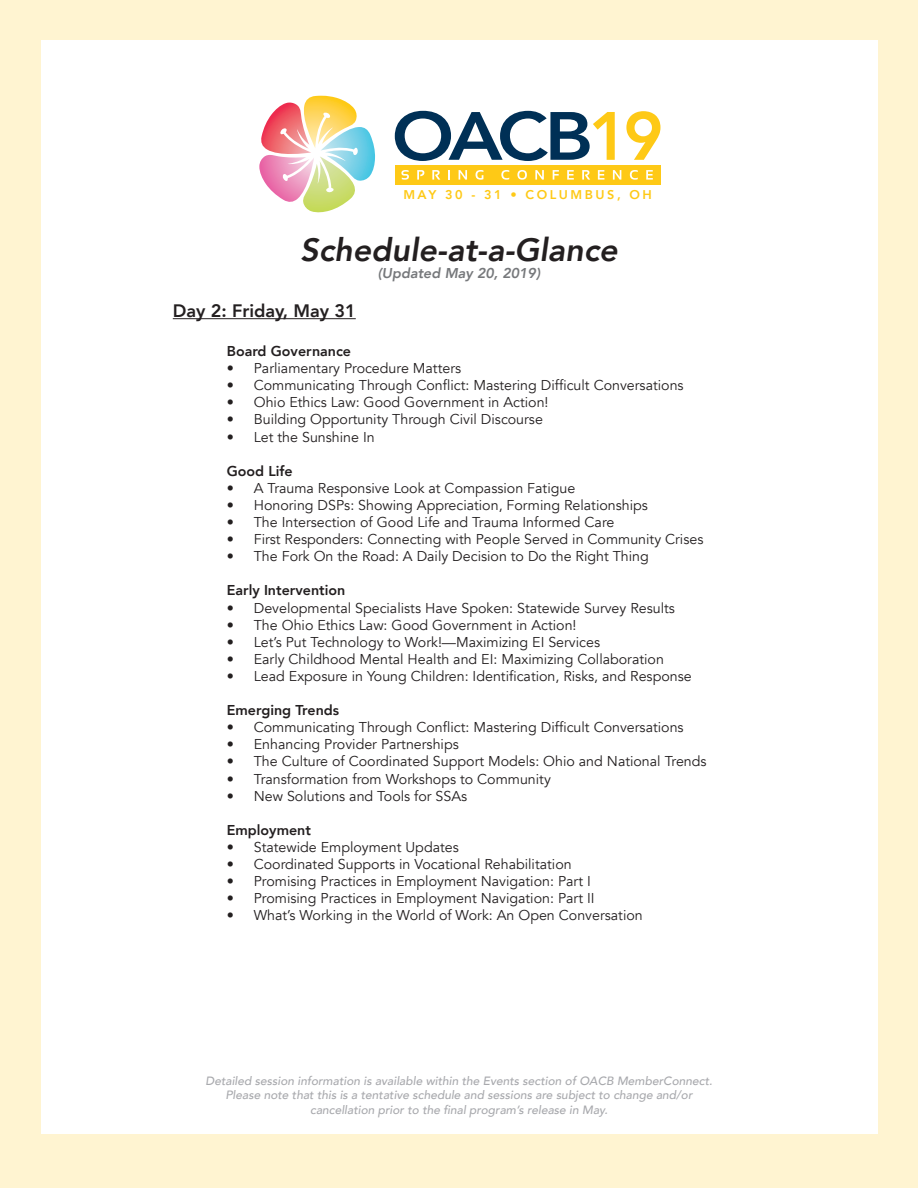
<style>
.page{position:relative;width:918px;height:1188px;background:#fff4d1}
.page>*{position:absolute;margin:0;border:0;box-sizing:border-box;transform-origin:0 0}
.t1{font:800 67.5px "Avenir";color:#fec916}
.t2{font:italic 800 32.25px "Avenir";color:#231f20}
.t3{font:800 18px "Avenir";color:#231f20}
.t4{font:14.25px "Avenir";color:#231f20}
.t5{font:800 14.25px "Avenir";color:#231f20}
.t6{font:italic 800 14.25px "Avenir";color:#76787b}
.t7{font:800 12.6px "Avenir";letter-spacing:.2em;color:#fec916}
.t8{font:italic 500 12px/14.4px "Avenir";color:#a8a9ad;text-align:center}
</style>
<div class="page">
<div style="left:41px;top:40px;width:837px;height:1094px;background:#fff"></div>
<div style="left:395px;top:165px;width:265px;height:20px;background:#fec916"></div>
<svg style="left:401px;top:170px;width:8px;height:10px"></svg>
<svg style="left:417px;top:170px;width:7px;height:10px"></svg>
<svg style="left:432px;top:170px;width:8px;height:10px"></svg>
<svg style="left:448px;top:170px;width:2px;height:10px"></svg>
<svg style="left:459px;top:170px;width:8px;height:10px"></svg>
<svg style="left:476px;top:170px;width:7px;height:10px"></svg>
<svg style="left:501px;top:170px;width:8px;height:10px"></svg>
<svg style="left:517px;top:170px;width:10px;height:10px"></svg>
<svg style="left:535px;top:170px;width:9px;height:10px"></svg>
<svg style="left:553px;top:170px;width:6px;height:10px"></svg>
<svg style="left:567px;top:170px;width:7px;height:10px"></svg>
<svg style="left:582px;top:170px;width:8px;height:10px"></svg>
<svg style="left:598px;top:170px;width:6px;height:10px"></svg>
<svg style="left:613px;top:170px;width:8px;height:10px"></svg>
<svg style="left:630px;top:170px;width:8px;height:10px"></svg>
<svg style="left:646px;top:170px;width:7px;height:10px"></svg>
<svg style="left:395px;top:111px;width:195px;height:50px"></svg>
<svg style="left:259px;top:96px;width:116px;height:117px"></svg>
<hr style="left:173px;top:318px;width:183px;height:1px;background:#231f20">
<h1 class="t1" style="left:589px;top:75px;width:76px">19</h1>
<p class="t7" style="left:403px;top:183px;width:250px">MAY 30 - 31 • COLUMBUS, OH</p>
<h2 class="t2" style="left:300px;top:231px;width:319px">Schedule-at-a-Glance</h2>
<p class="t6" style="left:378px;top:265px;width:164px">(Updated May 20, 2019)</p>
<p class="t3" style="left:173px;top:295px;width:184px">Day 2: Friday, May 31</p>
<p class="t5" style="left:227px;top:338px;width:126px">Board Governance</p>
<p class="t4" style="left:227px;top:360px;width:236px">• Parliamentary Procedure Matters</p>
<p class="t4" style="left:227px;top:377px;width:458px">• Communicating Through Conflict: Mastering Difficult Conversations</p>
<p class="t4" style="left:227px;top:394px;width:323px">• Ohio Ethics Law: Good Government in Action!</p>
<p class="t4" style="left:227px;top:411px;width:318px">• Building Opportunity Through Civil Discourse</p>
<p class="t4" style="left:227px;top:428px;width:149px">• Let the Sunshine In</p>
<p class="t5" style="left:227px;top:458px;width:67px">Good Life</p>
<p class="t4" style="left:227px;top:479px;width:350px">• A Trauma Responsive Look at Compassion Fatigue</p>
<p class="t4" style="left:227px;top:497px;width:423px">• Honoring DSPs: Showing Appreciation, Forming Relationships</p>
<p class="t4" style="left:227px;top:514px;width:389px">• The Intersection of Good Life and Trauma Informed Care</p>
<p class="t4" style="left:227px;top:531px;width:478px">• First Responders: Connecting with People Served in Community Crises</p>
<p class="t4" style="left:227px;top:548px;width:424px">• The Fork On the Road: A Daily Decision to Do the Right Thing</p>
<p class="t5" style="left:227px;top:578px;width:120px">Early Intervention</p>
<p class="t4" style="left:227px;top:599px;width:450px">• Developmental Specialists Have Spoken: Statewide Survey Results</p>
<p class="t4" style="left:227px;top:616px;width:351px">• The Ohio Ethics Law: Good Government in Action!</p>
<p class="t4" style="left:227px;top:633px;width:375px">• Let’s Put Technology to Work!—Maximizing EI Services</p>
<p class="t4" style="left:227px;top:650px;width:439px">• Early Childhood Mental Health and EI: Maximizing Collaboration</p>
<p class="t4" style="left:227px;top:668px;width:466px">• Lead Exposure in Young Children: Identification, Risks, and Response</p>
<p class="t5" style="left:227px;top:697px;width:114px">Emerging Trends</p>
<p class="t4" style="left:227px;top:719px;width:458px">• Communicating Through Conflict: Mastering Difficult Conversations</p>
<p class="t4" style="left:227px;top:736px;width:234px">• Enhancing Provider Partnerships</p>
<p class="t4" style="left:227px;top:753px;width:481px">• The Culture of Coordinated Support Models: Ohio and National Trends</p>
<p class="t4" style="left:227px;top:770px;width:326px">• Transformation from Workshops to Community</p>
<p class="t4" style="left:227px;top:787px;width:242px">• New Solutions and Tools for SSAs</p>
<p class="t5" style="left:227px;top:817px;width:86px">Employment</p>
<p class="t4" style="left:227px;top:839px;width:234px">• Statewide Employment Updates</p>
<p class="t4" style="left:227px;top:856px;width:346px">• Coordinated Supports in Vocational Rehabilitation</p>
<p class="t4" style="left:227px;top:873px;width:365px">• Promising Practices in Employment Navigation: Part I</p>
<p class="t4" style="left:227px;top:890px;width:369px">• Promising Practices in Employment Navigation: Part II</p>
<p class="t4" style="left:227px;top:907px;width:417px">• What’s Working in the World of Work: An Open Conversation</p>
<p class="t8" style="left:206px;top:1074px;width:508px">Detailed session information is available within the Events section of OACB MemberConnect.<br>Please note that this is a tentative schedule and sessions are subject to change and/or cancellation prior to the final program’s release in May.</p>
</div>
